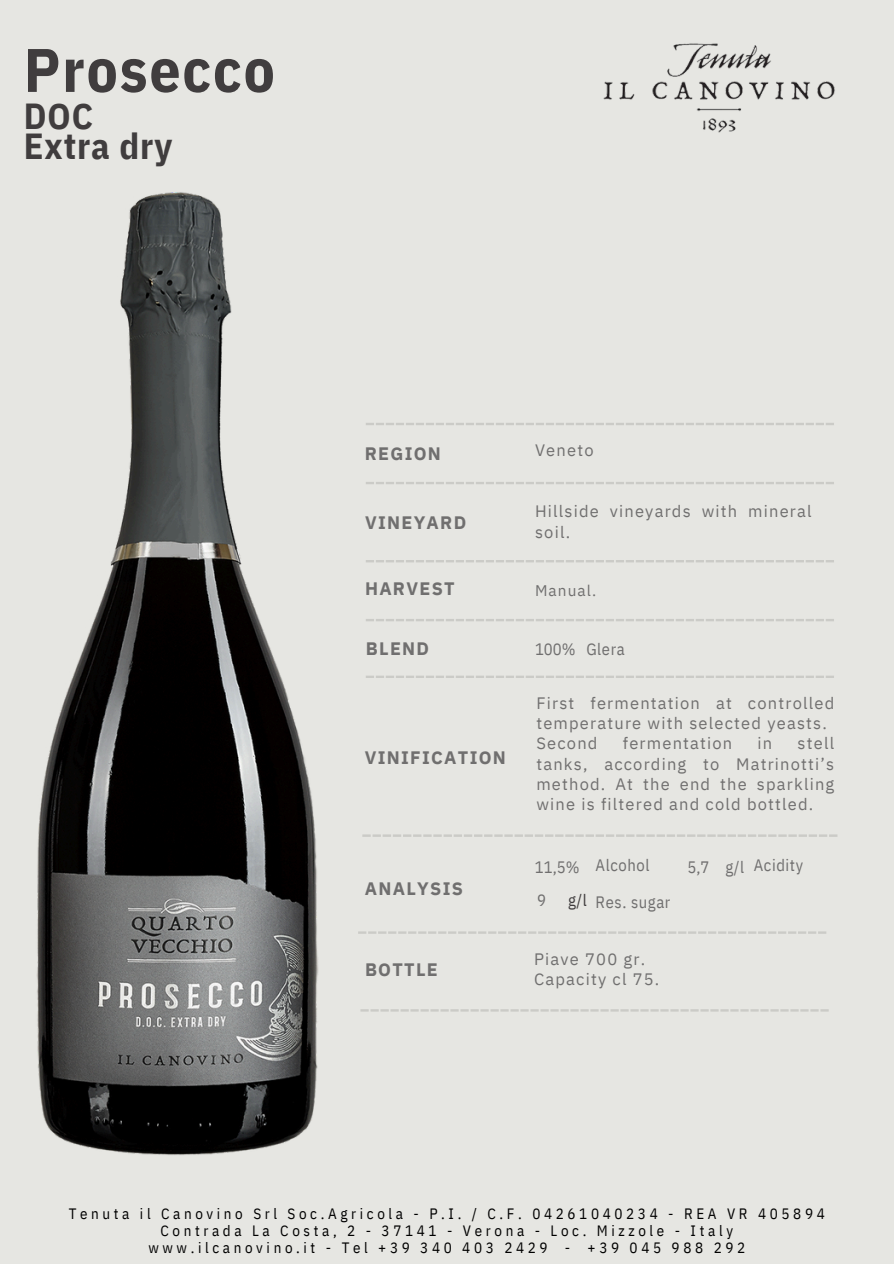
<style>
.page{position:relative;width:894px;height:1264px;background:#fff}
.page>*{position:absolute;margin:0;border:0;box-sizing:border-box;transform-origin:0 0}
.t1{font:700 61.35px "IBM Plex Sans Cond";letter-spacing:.03em;color:#403d3e}
.t2{font:700 36.15px/29.8px "IBM Plex Sans Cond";letter-spacing:.025em;color:#403d3e}
.t3{font:700 18px "IBM Plex Sans";letter-spacing:.07em;color:#706f6f}
.t4{font:16.5px/20.2px "IBM Plex Sans";letter-spacing:.07em;color:#706f6f}
.t5{font:16.5px "IBM Plex Sans Cond";letter-spacing:.035em;color:#706f6f}
.t6{font:16.5px "IBM Plex Sans Cond";color:#403d3e}
.t7{font:15.45px "IBM Plex Sans";letter-spacing:.07em;color:#706f6f}
.t8{font:15px "IBM Plex Sans Cond";letter-spacing:.24em;color:#000}
</style>
<div class="page">
<div style="left:0;top:0;width:893px;height:1263px;background:#e6e6e2"></div>
<img style="left:36px;top:192px;width:410px;height:963px">
<svg style="left:365px;top:619px;width:468px;height:2px"></svg>
<svg style="left:365px;top:560px;width:468px;height:2px"></svg>
<svg style="left:365px;top:482px;width:468px;height:2px"></svg>
<svg style="left:365px;top:423px;width:468px;height:2px"></svg>
<svg style="left:365px;top:675px;width:468px;height:3px"></svg>
<svg style="left:362px;top:834px;width:475px;height:2px"></svg>
<svg style="left:360px;top:1009px;width:468px;height:2px"></svg>
<svg style="left:358px;top:931px;width:468px;height:2px"></svg>
<img style="left:603px;top:43px;width:232px;height:90px">
<h1 class="t1" style="left:24px;top:29px;width:252px">Prosecco</h1>
<p class="t2" style="left:24px;top:100px;width:150px">DOC<br>Extra dry</p>
<h4 class="t3" style="left:364px;top:441px;width:78px">REGION</h4>
<h3 class="t4" style="left:535px;top:440px;width:60px">Veneto</h3>
<h3 class="t3" style="left:365px;top:510px;width:103px">VINEYARD</h3>
<p class="t4" style="left:535px;top:501px;width:278px">Hillside vineyards with mineral soil.</p>
<p class="t3" style="left:365px;top:576px;width:91px">HARVEST</p>
<h4 class="t7" style="left:535px;top:580px;width:63px">Manual.</h4>
<p class="t3" style="left:366px;top:636px;width:65px">BLEND</p>
<p class="t5" style="left:535px;top:638px;width:42px">100%</p>
<h3 class="t5" style="left:586px;top:638px;width:40px">Glera</h3>
<h3 class="t3" style="left:364px;top:745px;width:143px">VINIFICATION</h3>
<p class="t3" style="left:364px;top:877px;width:100px">ANALYSIS</p>
<h4 class="t3" style="left:365px;top:957px;width:74px">BOTTLE</h4>
<p class="t4" style="left:536px;top:692px;width:299px">First fermentation at controlled temperature with selected yeasts.<br>Second</p>
<p class="t4" style="left:536px;top:733px;width:299px;text-align:justify;text-indent:261px">stell tanks, according to Matrinotti’s method. At the end the sparkling wine is filtered and cold bottled.</p>
<p class="t4" style="left:622px;top:733px;width:111px">fermentation</p>
<p class="t4" style="left:757px;top:733px;width:16px">in</p>
<h3 class="t5" style="left:535px;top:855px;width:46px">11,5%</h3>
<h4 class="t5" style="left:595px;top:853px;width:55px">Alcohol</h4>
<p class="t5" style="left:687px;top:855px;width:23px">5,7</p>
<h4 class="t5" style="left:725px;top:855px;width:20px">g/l</h4>
<h3 class="t5" style="left:753px;top:853px;width:51px">Acidity</h3>
<h4 class="t5" style="left:537px;top:889px;width:10px">9</h4>
<h4 class="t6" style="left:568px;top:889px;width:20px">g/l</h4>
<h4 class="t5" style="left:595px;top:890px;width:76px">Res. sugar</h4>
<h4 class="t4" style="left:534px;top:948px;width:127px">Piave 700 gr.<br>Capacity cl 75.</h4>
<h4 class="t8" style="left:69px;top:1203px;width:757px">Tenuta il Canovino Srl Soc.Agricola - P.I. / C.F. 04261040234 - REA VR 405894</h4>
<p class="t8" style="left:160px;top:1220px;width:574px">Contrada La Costa, 2 - 37141 - Verona - Loc. Mizzole - Italy</p>
<h4 class="t8" style="left:148px;top:1237px;width:598px">www.ilcanovino.it - Tel +39 340 403 2429 - +39 045 988 292</h4>
</div>
